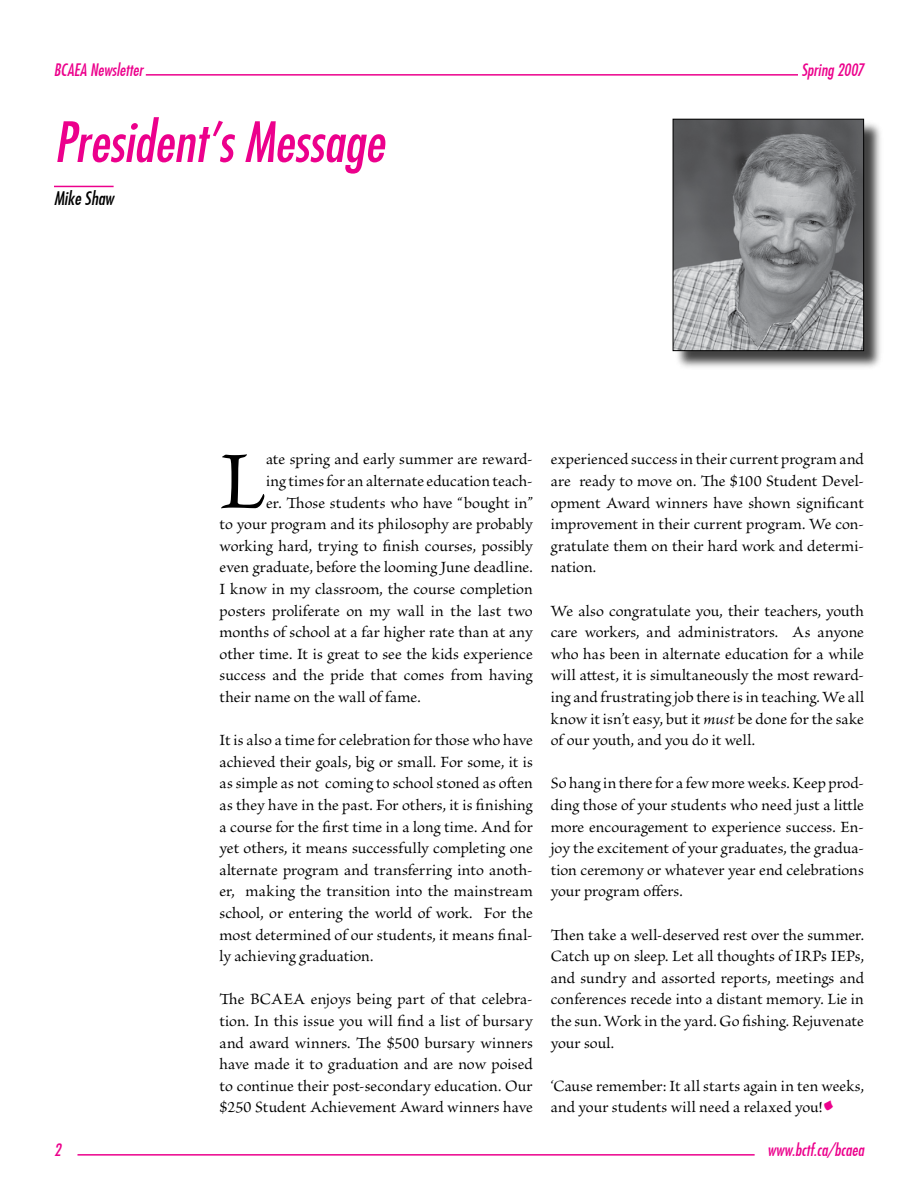
<style>
.page{position:relative;width:918px;height:1188px;background:#fff}
.page>*{position:absolute;margin:0;border:0;box-sizing:border-box;transform-origin:0 0}
.t1{font:85.65px "Brioso Pro";color:#000}
.t2{font:54px "Futura Md Cn BT Italic";color:#ec008c}
.t3{font:18px "Futura Md Cn BT Italic";color:#000}
.t4{font:16.5px/21.6px "Brioso Pro";letter-spacing:.005em;color:#000;text-align:justify}
.t5{font:16.5px "Futura Md Cn BT Italic";letter-spacing:.005em;color:#ec008c}
.s1{font-style:italic}
.s2{font-weight:700;font-size:33px;color:#ec008c}
</style>
<div class="page">
<hr style="left:77px;top:1154px;width:678px;height:2px;background:#ec008c">
<hr style="left:146px;top:74px;width:652px;height:2px;background:#ec008c">
<hr style="left:54px;top:186px;width:60px;height:1px;background:#ec008c">
<div style="left:674px;top:120px;width:210px;height:251px;background:#000;opacity:.75"></div>
<img style="left:675px;top:121px;width:187px;height:228px">
<div style="left:673px;top:119px;width:191px;height:232px;border:1px solid #000"></div>
<p class="t5" style="left:54px;top:59px;width:91px">BCAEA Newsletter</p>
<p class="t5" style="left:801px;top:59px;width:64px">Spring 2007</p>
<h2 class="t2" style="left:54px;top:108px;width:332px">President’s Message</h2>
<p class="t3" style="left:54px;top:187px;width:61px">Mike Shaw</p>
<h1 class="t1" style="left:220px;top:435px;width:48px">L</h1>
<p class="t4" style="left:266px;top:449px;width:268px">ate spring and early summer are reward-</p>
<p class="t4" style="left:266px;top:471px;width:268px">ing times for an alternate education teach-</p>
<p class="t4" style="left:266px;top:493px;width:268px">er. Those students who have “bought in”</p>
<p class="t4" style="left:220px;top:514px;width:315px">to your program and its philosophy are probably</p>
<p class="t4" style="left:220px;top:536px;width:315px">working hard, trying to finish courses, possibly</p>
<p class="t4" style="left:220px;top:557px;width:315px">even graduate, before the looming June deadline.</p>
<p class="t4" style="left:220px;top:579px;width:315px">I know in my classroom, the course completion</p>
<p class="t4" style="left:220px;top:601px;width:315px">posters proliferate on my wall in the last two</p>
<p class="t4" style="left:220px;top:622px;width:315px">months of school at a far higher rate than at any</p>
<p class="t4" style="left:220px;top:644px;width:315px">other time. It is great to see the kids experience</p>
<p class="t4" style="left:220px;top:665px;width:314px">success and the pride that comes from having</p>
<p class="t4" style="left:220px;top:687px;width:203px">their name on the wall of fame.</p>
<p class="t4" style="left:220px;top:730px;width:315px">It is also a time for celebration for those who have achieved their goals, big or small. For some, it is as simple as not coming to school stoned as often as they have in the past. For others, it is finishing a course for the first time in a long time. And for yet others, it means successfully completing one alternate program and transferring into anoth&shy;er, making the transition into the mainstream school, or entering the world of work. For the most determined of our students, it means final&shy;ly achieving graduation.</p>
<p class="t4" style="left:220px;top:989px;width:315px">The BCAEA enjoys being part of that celebra&shy;tion. In this issue you will find a list of bursary and award winners. The $500 bursary winners have made it to graduation and are now poised to continue their post-secondary education. Our $250 Student Achievement Award winners have</p>
<p class="t4" style="left:551px;top:449px;width:315px">experienced success in their current program and are ready to move on. The $100 Student Devel&shy;opment Award winners have shown significant improvement in their current program. We con&shy;gratulate them on their hard work and determi&shy;nation.</p>
<p class="t4" style="left:551px;top:601px;width:315px">We also congratulate you, their teachers, youth care workers, and administrators. As anyone who has been in alternate education for a while will attest, it is simultaneously the most reward&shy;ing and frustrating job there is in teaching. We all know it isn’t easy, but it <span class="s1">must</span> be done for the sake of our youth, and you do it well.</p>
<p class="t4" style="left:551px;top:773px;width:315px">So hang in there for a few more weeks. Keep prod&shy;ding those of your students who need just a little more encouragement to experience success. En&shy;joy the excitement of your graduates, the gradua&shy;tion ceremony or whatever year end celebrations your program offers.</p>
<p class="t4" style="left:551px;top:925px;width:315px">Then take a well-deserved rest over the summer.<br>Catch up on sleep. Let all thoughts of IRPs IEPs, and sundry and assorted reports, meetings and conferences recede into a distant memory. Lie in the sun. Work in the yard. Go fishing. Rejuvenate your soul.</p>
<p class="t4" style="left:551px;top:1076px;width:315px">‘Cause remember: It all starts again in ten weeks, and your students will need a relaxed you!<span class="s2">•</span></p>
<p class="t5" style="left:767px;top:1139px;width:98px">www.bctf.ca/bcaea</p>
</div>
